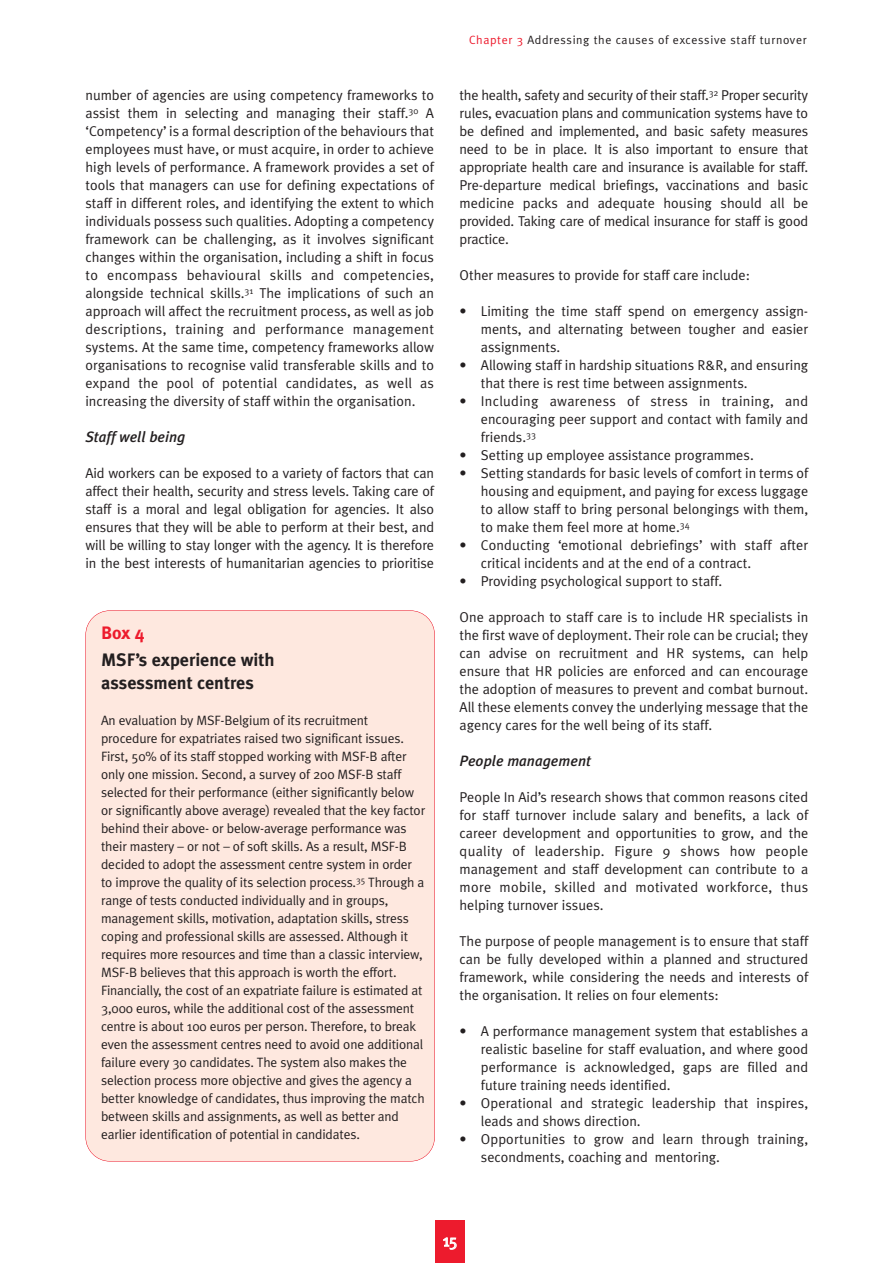
<style>
.page{position:relative;width:894px;height:1263px;background:#fff}
.page>*{position:absolute;margin:0;border:0;box-sizing:border-box;transform-origin:0 0}
.t1{font:700 18px/22.5px "Meta Plus";color:#231f20}
.t2{font:700 18px "Meta Plus";color:#ed1b2d}
.t3{font:16.5px "Meta";color:#fff}
.t4{font:italic 500 15px "Meta Plus";color:#231f20}
.t5{font:14.25px/18px "Meta Plus Normal";color:#231f20;text-align:justify}
.t6{font:13.5px/18px "Meta Plus Normal";letter-spacing:-.01em;color:#231f20}
.t7{font:12px "Meta Plus Normal";letter-spacing:.055em;color:#231f20}
.s1{color:#ed1b2d}
</style>
<div class="page">
<svg style="left:85px;top:610px;width:380px;height:653px"></svg>
<p class="t5" style="left:85px;top:88px;width:350px">number of agencies are using competency frameworks to assist them in selecting and managing their staff.<sup>30</sup> A ‘Competency’ is a formal description of the behaviours that employees must have, or must acquire, in order to achieve high levels of performance. A framework provides a set of tools that managers can use for defining expectations of staff in different roles, and identifying the extent to which individuals possess such qualities. Adopting a competency framework can be challenging, as it involves significant changes within the organisation, including a shift in focus to encompass behavioural skills and competencies, alongside technical skills.<sup>31</sup> The implications of such an approach will affect the recruitment process, as well as job descriptions, training and performance management systems. At the same time, competency frameworks allow organisations to recognise valid transferable skills and to expand the pool of potential candidates, as well as increasing the diversity of staff within the organisation.</p>
<p class="t4" style="left:85px;top:432px;width:102px">Staff well being</p>
<p class="t5" style="left:85px;top:466px;width:350px">Aid workers can be exposed to a variety of factors that can affect their health, security and stress levels. Taking care of staff is a moral and legal obligation for agencies. It also ensures that they will be able to perform at their best, and will be willing to stay longer with the agency. It is therefore in the best interests of humanitarian agencies to prioritise</p>
<p class="t2" style="left:101px;top:627px;width:45px">Box 4</p>
<p class="t1" style="left:101px;top:651px;width:175px">MSF’s experience with assessment centres</p>
<p class="t6" style="left:101px;top:712px;width:326px">An evaluation by MSF-Belgium of its recruitment procedure for expatriates raised two significant issues.<br>First, 50% of its staff stopped working with MSF-B after only one mission. Second, a survey of 200 MSF-B staff selected for their performance (either significantly below or significantly above average) revealed that the key factor behind their above- or below-average performance was their mastery – or not – of soft skills. As a result, MSF-B decided to adopt the assessment centre system in order to improve the quality of its selection process.<sup>35</sup> Through a range of tests conducted individually and in groups, management skills, motivation, adaptation skills, stress coping and professional skills are assessed. Although it requires more resources and time than a classic interview, MSF-B believes that this approach is worth the effort.<br>Financially, the cost of an expatriate failure is estimated at 3,000 euros, while the additional cost of the assessment centre is about 100 euros per person. Therefore, to break even the assessment centres need to avoid one additional failure every 30 candidates. The system also makes the selection process more objective and gives the agency a better knowledge of candidates, thus improving the match between skills and assignments, as well as better and earlier identification of potential in candidates.</p>
<p class="t7" style="left:469px;top:35px;width:339px"><span class="s1">Chapter 3</span> Addressing the causes of excessive staff turnover</p>
<p class="t5" style="left:460px;top:88px;width:350px">the health, safety and security of their staff.<sup>32</sup> Proper security rules, evacuation plans and communication systems have to be defined and implemented, and basic safety measures need to be in place. It is also important to ensure that appropriate health care and insurance is available for staff.<br>Pre-departure medical briefings, vaccinations and basic medicine packs and adequate housing should all be provided. Taking care of medical insurance for staff is good practice.</p>
<p class="t5" style="left:460px;top:268px;width:292px">Other measures to provide for staff care include:</p>
<p class="t5" style="left:481px;top:304px;width:329px;text-indent:-21px">• Limiting the time staff spend on emergency assign&shy;ments, and alternating between tougher and easier assignments.</p>
<p class="t5" style="left:481px;top:358px;width:329px;text-indent:-21px">• Allowing staff in hardship situations R&amp;R, and ensuring that there is rest time between assignments.</p>
<p class="t5" style="left:481px;top:394px;width:329px;text-indent:-21px">• Including awareness of stress in training, and encouraging peer support and contact with family and friends.<sup>33</sup></p>
<p class="t5" style="left:460px;top:448px;width:296px">• Setting up employee assistance programmes.</p>
<p class="t5" style="left:481px;top:466px;width:329px;text-indent:-21px">• Setting standards for basic levels of comfort in terms of housing and equipment, and paying for excess luggage to allow staff to bring personal belongings with them, to make them feel more at home.<sup>34</sup></p>
<p class="t5" style="left:481px;top:538px;width:329px;text-indent:-21px">• Conducting ‘emotional debriefings’ with staff after critical incidents and at the end of a contract.</p>
<p class="t5" style="left:460px;top:574px;width:264px">• Providing psychological support to staff.</p>
<p class="t5" style="left:460px;top:610px;width:350px">One approach to staff care is to include HR specialists in the first wave of deployment. Their role can be crucial; they can advise on recruitment and HR systems, can help ensure that HR policies are enforced and can encourage the adoption of measures to prevent and combat burnout.<br>All these elements convey the underlying message that the agency cares for the well being of its staff.</p>
<p class="t4" style="left:460px;top:756px;width:133px">People management</p>
<p class="t5" style="left:460px;top:790px;width:350px">People In Aid’s research shows that common reasons cited for staff turnover include salary and benefits, a lack of career development and opportunities to grow, and the quality of leadership. Figure 9 shows how people management and staff development can contribute to a more mobile, skilled and motivated workforce, thus helping turnover issues.</p>
<p class="t5" style="left:460px;top:934px;width:350px">The purpose of people management is to ensure that staff can be fully developed within a planned and structured framework, while considering the needs and interests of the organisation. It relies on four elements:</p>
<p class="t5" style="left:481px;top:1024px;width:329px;text-indent:-21px">• A performance management system that establishes a realistic baseline for staff evaluation, and where good performance is acknowledged, gaps are filled and future training needs identified.</p>
<p class="t5" style="left:481px;top:1096px;width:329px;text-indent:-21px">• Operational and strategic leadership that inspires, leads and shows direction.</p>
<p class="t5" style="left:481px;top:1132px;width:329px;text-indent:-21px">• Opportunities to grow and learn through training, secondments, coaching and mentoring.</p>
<p class="t3" style="left:443px;top:1235px;width:16px">15</p>
</div>
